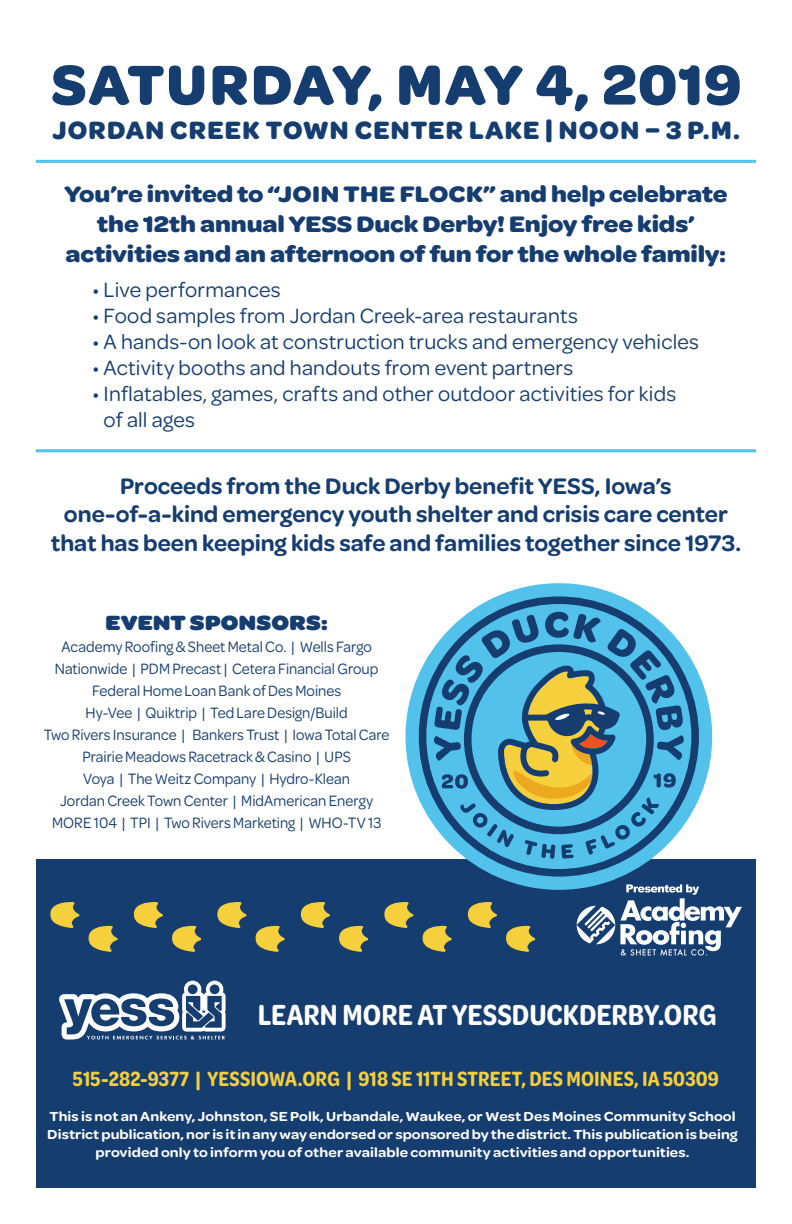
<style>
.page{position:relative;width:792px;height:1224px;background:#fff}
.page>*{position:absolute;margin:0;border:0;box-sizing:border-box;transform-origin:0 0}
.t1{font:700 60px "Omnes";letter-spacing:.025em;color:#163d6f}
.t2{font:600 31px "Omnes Cond";color:#fff}
.t3{font:700 26.8px "Omnes";letter-spacing:.045em;color:#163d6f}
.t4{font:600 24px/28.8px "Omnes";color:#163d6f;text-align:center}
.t5{font:700 24px/30px "Omnes";letter-spacing:-.01em;color:#163d6f;text-align:center;scale:1.1 1}
.t6{font:22px/26px "Omnes";letter-spacing:.01em;color:#163d6f}
.t7{font:600 22px "Omnes Cond";letter-spacing:.005em;color:#f6cf3c}
.t8{font:900 22px "Omnes";letter-spacing:.01em;color:#163d6f;scale:1.1 1}
.t9{font:16px/22px "Omnes";color:#163d6f;text-align:center;scale:.95 1}
.t10{font:600 14px/18px "Omnes";letter-spacing:.005em;color:#fff;text-align:center;scale:1.09 1}
</style>
<div class="page">
<div style="left:36px;top:860px;width:720px;height:328px;background:#163d6f"></div>
<svg style="left:59px;top:981px;width:167px;height:59px"></svg>
<hr style="left:36px;top:160px;width:720px;height:3px;background:#52c2ec">
<hr style="left:36px;top:449px;width:720px;height:3px;background:#52c2ec">
<svg style="left:50px;top:902px;width:30px;height:26px"></svg>
<svg style="left:88px;top:926px;width:30px;height:26px"></svg>
<svg style="left:133px;top:902px;width:30px;height:26px"></svg>
<svg style="left:172px;top:926px;width:30px;height:26px"></svg>
<svg style="left:217px;top:902px;width:30px;height:26px"></svg>
<svg style="left:255px;top:926px;width:30px;height:26px"></svg>
<svg style="left:300px;top:902px;width:30px;height:26px"></svg>
<svg style="left:339px;top:926px;width:30px;height:26px"></svg>
<svg style="left:384px;top:902px;width:30px;height:26px"></svg>
<svg style="left:422px;top:926px;width:30px;height:26px"></svg>
<svg style="left:467px;top:902px;width:30px;height:26px"></svg>
<svg style="left:506px;top:926px;width:30px;height:26px"></svg>
<svg style="left:576px;top:884px;width:166px;height:72px"></svg>
<div style="left:406px;top:583px;width:306px;height:307px;background:#52c2ec;border-radius:50%"></div>
<svg style="left:419px;top:596px;width:280px;height:281px"></svg>
<svg style="left:434px;top:612px;width:250px;height:247px"></svg>
<p class="t1" style="left:51px;top:42px;width:691px">SATURDAY, MAY 4, 2019</p>
<p class="t3" style="left:52px;top:111px;width:689px">JORDAN CREEK TOWN CENTER LAKE | NOON – 3 P.M.</p>
<p class="t5" style="left:64px;top:178px;width:604px">You’re invited to “JOIN THE FLOCK” and help celebrate the 12th annual YESS Duck Derby! Enjoy free kids’ activities and an afternoon of fun for the whole family:</p>
<p class="t6" style="left:93px;top:276px;width:189px">• Live performances</p>
<p class="t6" style="left:93px;top:302px;width:487px">• Food samples from Jordan Creek-area restaurants</p>
<p class="t6" style="left:93px;top:328px;width:608px">• A hands-on look at construction trucks and emergency vehicles</p>
<p class="t6" style="left:93px;top:354px;width:482px">• Activity booths and handouts from event partners</p>
<p class="t6" style="left:104px;top:380px;width:574px;text-indent:-11px">• Inflatables, games, crafts and other outdoor activities for kids of all ages</p>
<p class="t4" style="left:51px;top:470px;width:692px">Proceeds from the Duck Derby benefit YESS, Iowa’s one-of-a-kind emergency youth shelter and crisis care center that has been keeping kids safe and families together since 1973.</p>
<p class="t8" style="left:106px;top:607px;width:203px">EVENT SPONSORS:</p>
<p class="t9" style="left:44px;top:635px;width:366px">Academy Roofing &amp; Sheet Metal Co. | Wells Fargo Nationwide | PDM Precast | Cetera Financial Group Federal Home Loan Bank of Des Moines<br>Hy-Vee | Quiktrip | Ted Lare Design/Build<br>Two Rivers Insurance | Bankers Trust | Iowa Total Care Prairie Meadows Racetrack &amp; Casino | UPS<br>Voya | The Weitz Company | Hydro-Klean<br>Jordan Creek Town Center | MidAmerican Energy MORE 104 | TPI | Two Rivers Marketing | WHO-TV 13</p>
<p class="t2" style="left:258px;top:994px;width:461px">LEARN MORE AT YESSDUCKDERBY.ORG</p>
<p class="t7" style="left:73px;top:1064px;width:648px">515-282-9377 | YESSIOWA.ORG | 918 SE 11TH STREET, DES MOINES, IA 50309</p>
<p class="t10" style="left:47px;top:1106px;width:635px">This is not an Ankeny, Johnston, SE Polk, Urbandale, Waukee, or West Des Moines Community School<br>District publication, nor is it in any way endorsed or sponsored by the district. This publication is being provided only to inform you of other available community activities and opportunities.</p>
</div>
